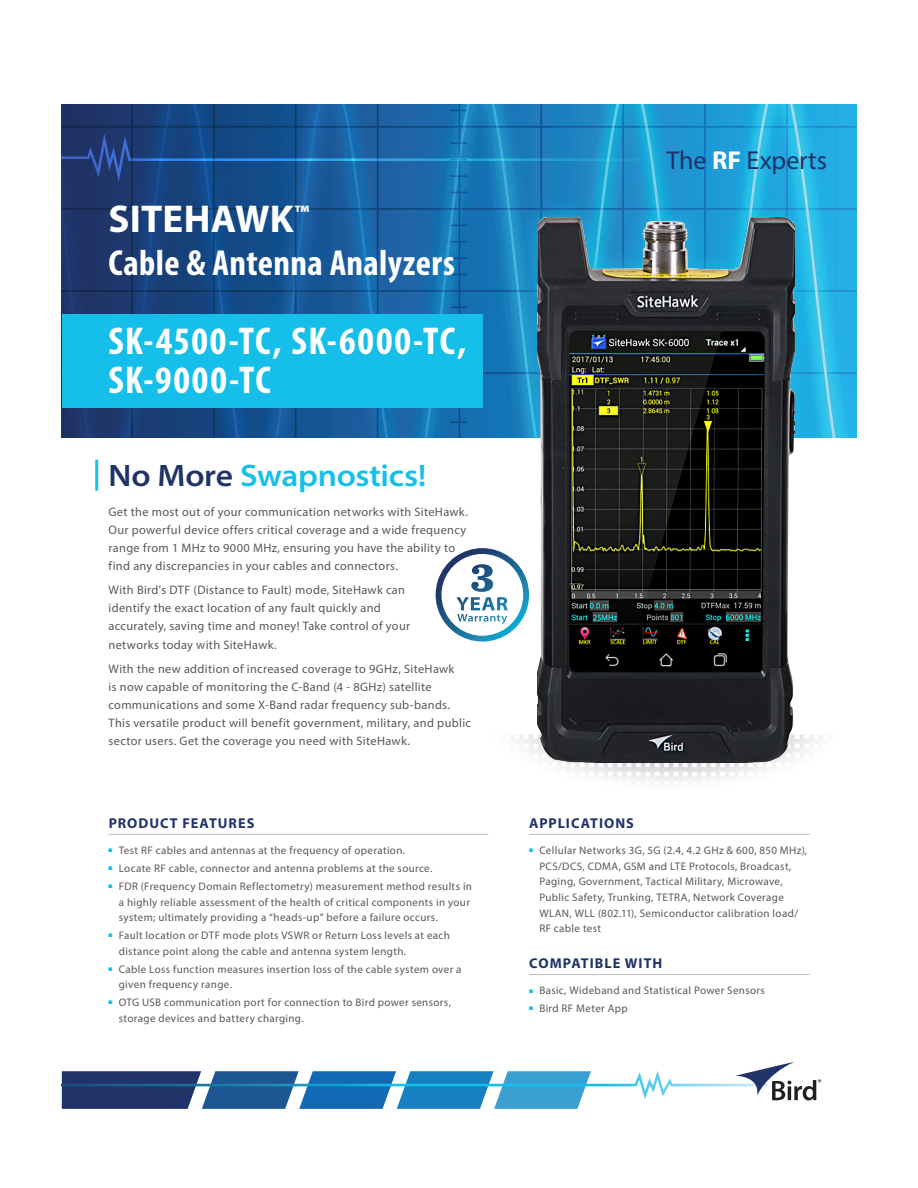
<style>
.page{position:relative;width:918px;height:1188px;background:#fff}
.page>*{position:absolute;margin:0;border:0;box-sizing:border-box;transform-origin:0 0}
.t1{font:700 condensed 39px/39px "Myriad Pro";letter-spacing:.035em;color:#fff}
.t2{font:700 39px "Myriad Pro";letter-spacing:.005em;color:#fff}
.t3{font:700 condensed 36.3px "Myriad Pro";letter-spacing:.01em;color:#fff}
.t4{font:600 semi-expanded 31.2px "Myriad Pro";letter-spacing:-.01em;color:#15bfe9}
.t5{font:25.95px "Myriad Pro";color:#1f3369}
.t6{font:700 14.25px "Myriad Pro";letter-spacing:.07em;color:#1f3369}
.t7{font:12.3px/18.1px "Myriad Pro";letter-spacing:.025em;color:#57585a}
.t8{font:11.1px/15.6px "Myriad Pro";letter-spacing:.03em;color:#57585a}
.s1{color:#1f3369}
.s2{font-weight:700;color:#fff}
</style>
<div class="page">
<img style="left:62px;top:104px;width:794px;height:333px">
<svg style="left:62px;top:133px;width:794px;height:49px;background:#1e76b2"></svg>
<svg style="left:62px;top:1062px;width:759px;height:47px"></svg>
<svg style="left:512px;top:735px;width:311px;height:47px"></svg>
<div style="left:515px;top:195px;width:302px;height:242px;background:#15bfe9;opacity:.75"></div>
<div style="left:62px;top:314px;width:420px;height:94px;background:#15bfe9"></div>
<img style="left:537px;top:218px;width:257px;height:545px">
<hr style="left:109px;top:834px;width:379px;height:1px;background:#bcbdc0">
<hr style="left:529px;top:834px;width:280px;height:1px;background:#bcbdc0">
<svg style="left:436px;top:548px;width:93px;height:94px"></svg>
<hr style="left:529px;top:974px;width:280px;height:1px;background:#bcbdc0">
<p class="t2" style="left:109px;top:193px;width:202px">SITEHAWK <sup>™</sup></p>
<p class="t3" style="left:109px;top:240px;width:348px">Cable &amp; Antenna Analyzers</p>
<p class="t1" style="left:109px;top:320px;width:359px">SK-4500-TC, SK-6000-TC,<br>SK-9000-TC</p>
<p class="t4" style="left:92px;top:453px;width:10px">|</p>
<p class="t4" style="left:109px;top:456px;width:319px"><span class="s1">No More</span> Swapnostics!</p>
<p class="t7" style="left:109px;top:502px;width:361px">Get the most out of your communication networks with SiteHawk.<br>Our powerful device offers critical coverage and a wide frequency range from 1 MHz to 9000 MHz, ensuring you have the ability to find any discrepancies in your cables and connectors.</p>
<p class="t7" style="left:109px;top:581px;width:303px">With Bird's DTF (Distance to Fault) mode, SiteHawk can identify the exact location of any fault quickly and accurately, saving time and money! Take control of your networks today with SiteHawk.</p>
<p class="t7" style="left:109px;top:659px;width:364px">With the new addition of increased coverage to 9GHz, SiteHawk<br>is now capable of monitoring the C-Band (4 - 8GHz) satellite communications and some X-Band radar frequency sub-bands.<br>This versatile product will benefit government, military, and public sector users. Get the coverage you need with SiteHawk.</p>
<p class="t6" style="left:109px;top:813px;width:147px">PRODUCT FEATURES</p>
<p class="t8" style="left:109px;top:843px;width:298px"><sup>■</sup> Test RF cables and antennas at the frequency of operation.</p>
<p class="t8" style="left:109px;top:861px;width:325px"><sup>■</sup> Locate RF cable, connector and antenna problems at the source.</p>
<p class="t8" style="left:119px;top:878px;width:355px;text-indent:-10px"><sup>■</sup> FDR (Frequency Domain Reflectometry) measurement method results in a highly reliable assessment of the health of critical components in your system; ultimately providing a “heads-up” before a failure occurs.</p>
<p class="t8" style="left:119px;top:928px;width:333px;text-indent:-10px"><sup>■</sup> Fault location or DTF mode plots VSWR or Return Loss levels at each distance point along the cable and antenna system length.</p>
<p class="t8" style="left:119px;top:961px;width:344px;text-indent:-10px"><sup>■</sup> Cable Loss function measures insertion loss of the cable system over a given frequency range.</p>
<p class="t8" style="left:119px;top:994px;width:334px;text-indent:-10px"><sup>■</sup> OTG USB communication port for connection to Bird power sensors, storage devices and battery charging.</p>
<p class="t5" style="left:666px;top:145px;width:162px">The <span class="s2">RF</span> Experts</p>
<p class="t6" style="left:529px;top:813px;width:106px">APPLICATIONS</p>
<p class="t8" style="left:539px;top:843px;width:269px;text-indent:-10px"><sup>■</sup> Cellular Networks 3G, 5G (2.4, 4.2 GHz &amp; 600, 850 MHz), PCS/DCS, CDMA, GSM and LTE Protocols, Broadcast, Paging, Government, Tactical Military, Microwave, Public Safety, Trunking, TETRA, Network Coverage WLAN, WLL (802.11), Semiconductor calibration load/ RF cable test</p>
<p class="t6" style="left:529px;top:954px;width:135px">COMPATIBLE WITH</p>
<p class="t8" style="left:529px;top:983px;width:237px"><sup>■</sup> Basic, Wideband and Statistical Power Sensors</p>
<p class="t8" style="left:529px;top:1001px;width:100px"><sup>■</sup> Bird RF Meter App</p>
</div>
